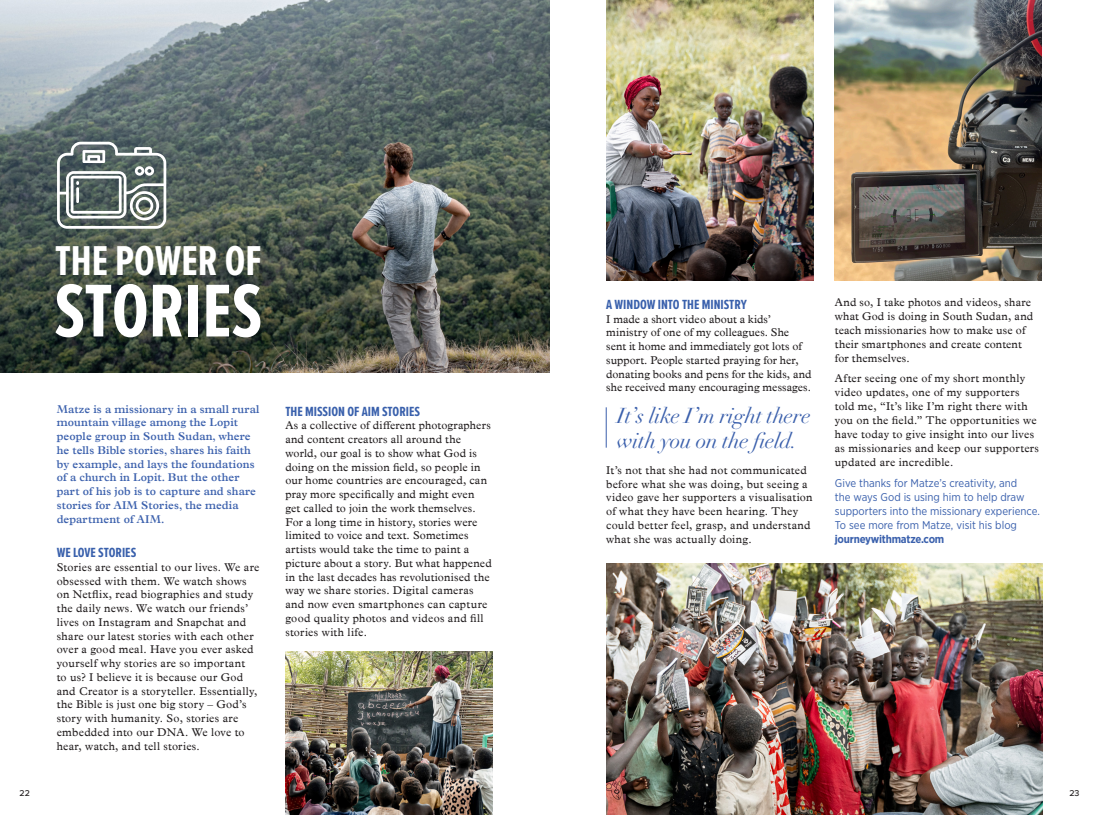
<style>
.page{position:relative;width:1099px;height:815px;background:#fff}
.page>*{position:absolute;margin:0;border:0;box-sizing:border-box;transform-origin:0 0}
.t1{font:700 77.5px "Proxima Nova Ex Cn";color:#fff}
.t2{font:700 43.25px "Proxima Nova Ex Cn";color:#fff}
.pull_quote{font:italic 21.25px/25px "Didot LT Pro";letter-spacing:-.02em;color:#3b60ac}
.mainBody__Intro{font:700 13.75px "Proxima Nova Ex Cn";color:#3960ac}
.mainBody__Intro-2{font:11.25px/13.8px "Plantin MT Pro";letter-spacing:.015em;color:#231f20}
.mainBody__Intro-3{font:600 11.25px/13.8px "Plantin MT Pro";letter-spacing:.01em;color:#3c61ad}
.side_text{font:11.25px/14px "Gotham Narrow";color:#3b61ad}
.t3{font:500 8.75px "Proxima Nova";color:#231f20}
.s1{font-weight:700}
</style>
<div class="page">
<hr style="left:606px;top:407px;width:1px;height:41px;background:#3a5fab">
<img style="left:0;top:0;width:549px;height:373px">
<img style="left:285px;top:652px;width:208px;height:163px">
<img style="left:606px;top:0;width:207px;height:281px">
<img style="left:834px;top:0;width:207px;height:281px">
<img style="left:606px;top:564px;width:436px;height:251px">
<svg style="left:57px;top:142px;width:109px;height:87px"></svg>
<hr style="left:76px;top:187px;width:3px;height:16px;background:#fff">
<p class="t2" style="left:55px;top:229px;width:208px">THE POWER OF</p>
<p class="t1" style="left:54px;top:254px;width:209px">STORIES</p>
<p class="mainBody__Intro-3" style="left:57px;top:402px;width:204px">Matze is a missionary in a small rural mountain village among the Lopit people group in South Sudan, where he tells Bible stories, shares his faith by example, and lays the foundations of a church in Lopit. But the other part of his job is to capture and share stories for AIM Stories, the media department of AIM.</p>
<p class="mainBody__Intro" style="left:57px;top:542px;width:81px">WE LOVE STORIES</p>
<p class="mainBody__Intro-2" style="left:57px;top:560px;width:204px">Stories are essential to our lives. We are obsessed with them. We watch shows on Netflix, read biographies and study the daily news. We watch our friends’ lives on Instagram and Snapchat and share our latest stories with each other over a good meal. Have you ever asked yourself why stories are so important<br>to us? I believe it is because our God and Creator is a storyteller. Essentially, the Bible is just one big story – God’s story with humanity. So, stories are embedded into our DNA. We love to hear, watch, and tell stories.</p>
<p class="mainBody__Intro" style="left:285px;top:401px;width:136px">THE MISSION OF AIM STORIES</p>
<p class="mainBody__Intro-2" style="left:285px;top:419px;width:208px">As a collective of different photographers and content creators all around the world, our goal is to show what God is doing on the mission field, so people in our home countries are encouraged, can pray more specifically and might even get called to join the work themselves.<br>For a long time in history, stories were limited to voice and text. Sometimes artists would take the time to paint a picture about a story. But what happened in the last decades has revolutionised the way we share stories. Digital cameras and now even smartphones can capture good quality photos and videos and fill stories with life.</p>
<p class="mainBody__Intro" style="left:606px;top:294px;width:142px">A WINDOW INTO THE MINISTRY</p>
<p class="mainBody__Intro-2" style="left:606px;top:312px;width:207px">I made a short video about a kids’ ministry of one of my colleagues. She sent it home and immediately got lots of support. People started praying for her, donating books and pens for the kids, and she received many encouraging messages.</p>
<p class="pull_quote" style="left:617px;top:403px;width:195px">It’s like I’m right there with you on the field.</p>
<p class="mainBody__Intro-2" style="left:606px;top:463px;width:208px">It’s not that she had not communicated before what she was doing, but seeing a video gave her supporters a visualisation of what they have been hearing. They could better feel, grasp, and understand what she was actually doing.</p>
<p class="mainBody__Intro-2" style="left:834px;top:295px;width:200px">And so, I take photos and videos, share what God is doing in South Sudan, and teach missionaries how to make use of their smartphones and create content for themselves.</p>
<p class="mainBody__Intro-2" style="left:834px;top:372px;width:206px">After seeing one of my short monthly video updates, one of my supporters told me, “It’s like I’m right there with you on the field.” The opportunities we have today to give insight into our lives as missionaries and keep our supporters updated are incredible.</p>
<p class="side_text" style="left:834px;top:476px;width:206px">Give thanks for Matze’s creativity, and<br>the ways God is using him to help draw supporters into the missionary experience.<br>To see more from Matze, visit his blog <span class="s1">journeywithmatze.com</span></p>
<p class="t3" style="left:19px;top:786px;width:12px">22</p>
<p class="t3" style="left:1069px;top:786px;width:12px">23</p>
</div>
